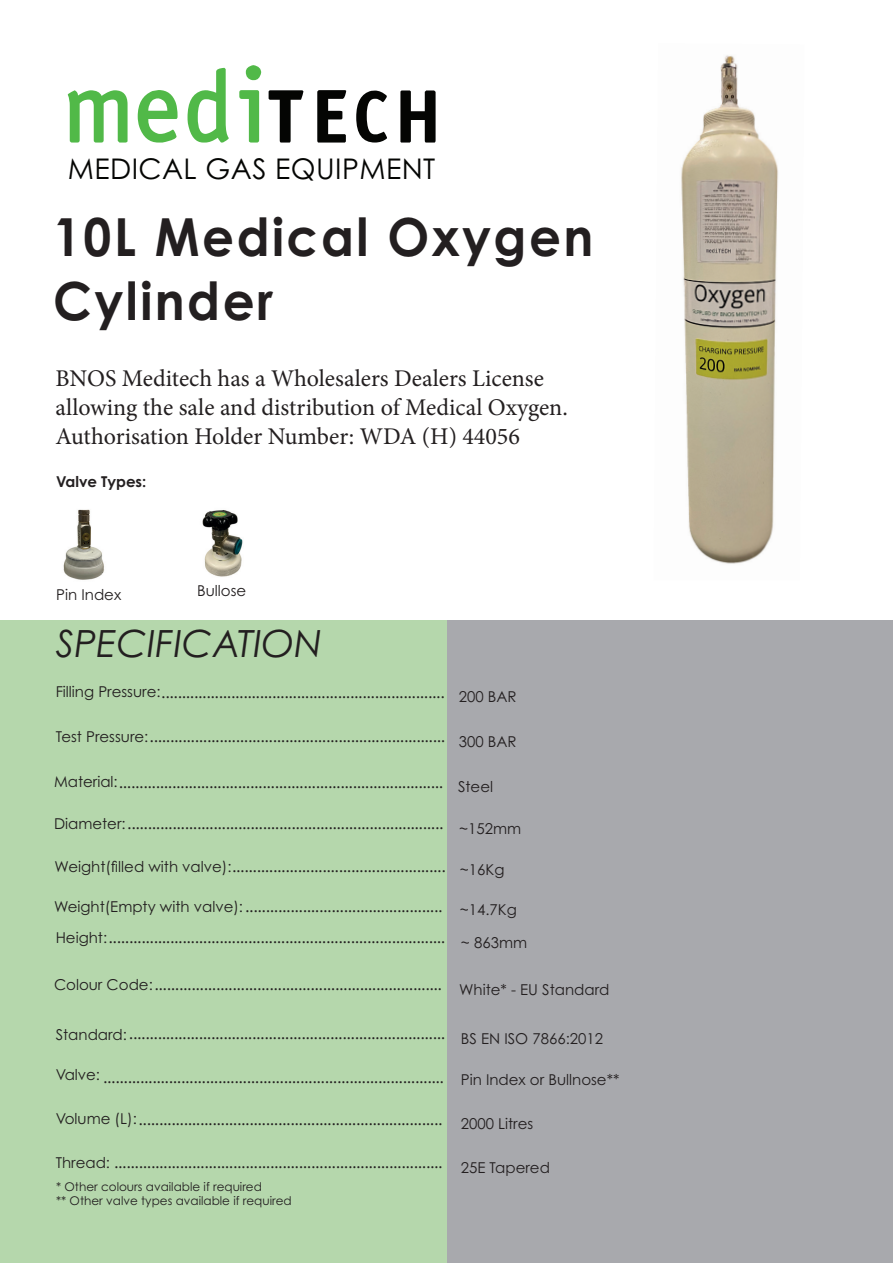
<style>
.page{position:relative;width:893px;height:1263px;background:#fff}
.page>*{position:absolute;margin:0;border:0;box-sizing:border-box;transform-origin:0 0}
.t1{font:89.1px "medi TECH";color:#51b948}
.t2{font:700 52.5px/64.5px "Century Gothic Pro";letter-spacing:.05em;color:#231f20;scale:.95 1}
.t3{font:italic 37.5px "Century Gothic Pro";color:#231f20}
.t4{font:28.5px "Century Gothic Pro";letter-spacing:.015em;color:#040503}
.t5{font:24px/28.8px "Minion Pro";color:#231f20}
.t6{font:18px "Minion Pro";color:#231f20}
.t7{font:15px "Century Gothic Pro";color:#231f20}
.t8{font:700 15px "Century Gothic Pro";color:#231f20}
.t9{font:12px/14.4px "Century Gothic Pro";color:#231f20}
.s1{color:#040503}
.s2{font-family:"Century Gothic Pro";font-size:15px}
</style>
<div class="page">
<div style="left:446px;top:620px;width:447px;height:643px;background:#a8a9ad"></div>
<div style="left:0;top:620px;width:446px;height:643px;background:#b5d7ac"></div>
<img style="left:681px;top:55px;width:97px;height:509px">
<img style="left:202px;top:510px;width:41px;height:67px">
<img style="left:63px;top:509px;width:41px;height:71px">
<h1 class="t1" style="left:62px;top:65px;width:382px">medi<span class="s1">TECH</span></h1>
<h3 class="t4" style="left:68px;top:152px;width:369px">MEDICAL GAS EQUIPMENT</h3>
<h2 class="t2" style="left:53px;top:203px;width:570px">10L Medical Oxygen<br>Cylinder</h2>
<h3 class="t5" style="left:55px;top:365px;width:514px">BNOS Meditech has a Wholesalers Dealers License allowing the sale and distribution of Medical Oxygen.<br>Authorisation Holder Number: WDA (H) 44056</h3>
<p class="t8" style="left:56px;top:472px;width:92px">Valve Types:</p>
<p class="t7" style="left:56px;top:585px;width:66px">Pin Index</p>
<p class="t7" style="left:197px;top:581px;width:51px">Bullose</p>
<h3 class="t3" style="left:56px;top:621px;width:268px">SPECIFICATION</h3>
<p class="t6" style="left:56px;top:681px;width:462px"><span class="s2">Filling Pressure:</span>..................................................................... <sub>200</sub> <sub>BAR</sub></p>
<p class="t6" style="left:56px;top:724px;width:462px"><span class="s2">Test Pressure:</span>........................................................................ <sub>300</sub> <sub>BAR</sub></p>
<p class="t6" style="left:54px;top:770px;width:441px"><span class="s2">Material:</span>............................................................................... <sub>Steel</sub></p>
<p class="t6" style="left:54px;top:811px;width:469px"><span class="s2">Diameter:</span>............................................................................. <sub>~152mm</sub></p>
<p class="t6" style="left:55px;top:854px;width:451px"><span class="s2">Weight(filled with valve):</span>.................................................... <sub>~16Kg</sub></p>
<p class="t6" style="left:54px;top:894px;width:464px"><span class="s2">Weight(Empty with valve):</span> ................................................ <sub>~14.7Kg</sub></p>
<p class="t6" style="left:56px;top:925px;width:473px"><span class="s2">Height:</span>.................................................................................. <sub>~</sub> <sub>863mm</sub></p>
<p class="t6" style="left:54px;top:972px;width:557px"><span class="s2">Colour Code:</span>...................................................................... <sub>White*</sub> <sub>-</sub> <sub>EU</sub> <sub>Standard</sub></p>
<p class="t6" style="left:56px;top:1021px;width:549px"><span class="s2">Standard:</span> ............................................................................. <sub>BS</sub> <sub>EN</sub> <sub>ISO</sub> <sub>7866:2012</sub></p>
<p class="t6" style="left:56px;top:1065px;width:565px"><span class="s2">Valve:</span> ................................................................................... <sub>Pin</sub> <sub>Index</sub> <sub>or</sub> <sub>Bullnose**</sub></p>
<p class="t6" style="left:56px;top:1107px;width:479px"><span class="s2">Volume (L):</span>.......................................................................... <sub>2000</sub> <sub>Litres</sub></p>
<p class="t6" style="left:56px;top:1150px;width:496px"><span class="s2">Thread:</span> ................................................................................ <sub>25E</sub> <sub>Tapered</sub></p>
<p class="t9" style="left:56px;top:1179px;width:237px">* Other colours available if required<br>** Other valve types available if required</p>
</div>
